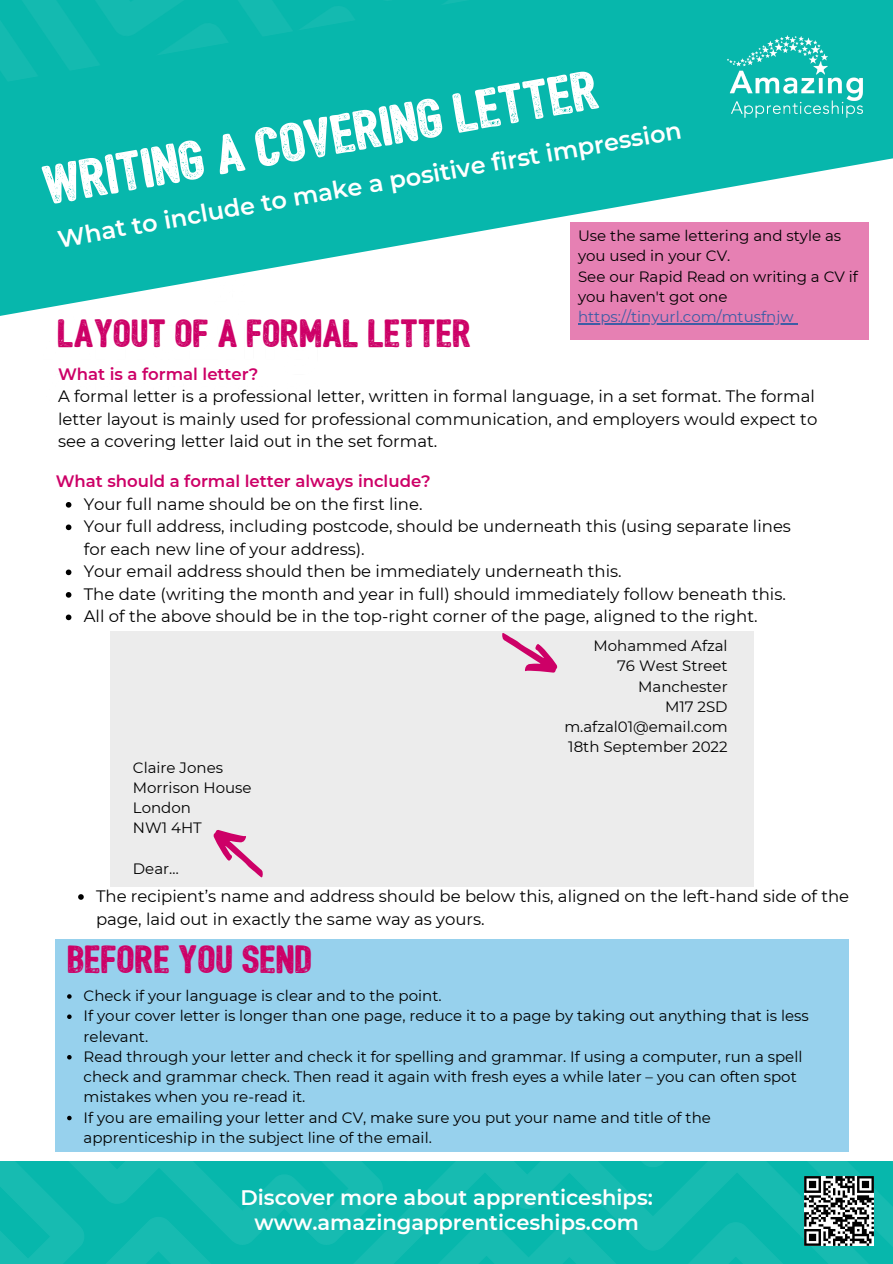
<style>
.page{position:relative;width:893px;height:1264px;background:#fff}
.page>*{position:absolute;margin:0;border:0;box-sizing:border-box;transform-origin:0 0}
.t1{font:52.95px "Bushcraft textured";color:#fff}
.t2{font:37.5px "Bushcraft textured";color:#cd0067}
.t3{font:600 24px "Montserrat";color:#fff}
.t4{font:600 21px/24.8px "Montserrat";color:#fff;text-align:center}
.t5{font:16.5px/22.5px "Montserrat";color:#000}
.t6{font:600 16.5px "Montserrat";color:#cd0067}
.t7{font:15px/20.2px "Montserrat";color:#000}
.t8{font:15px "Montserrat";color:#3d5da5}
</style>
<div class="page">
<div style="left:570px;top:222px;width:298px;height:117px;background:#e680b3"></div>
<svg style="left:0;top:88px;width:892px;height:232px;fill:#07b7ac"></svg>
<img style="left:0;top:0;width:892px;height:88px">
<div style="left:110px;top:631px;width:643px;height:255px;background:#ececec"></div>
<img style="left:715px;top:17px;width:159px;height:119px">
<img style="left:0;top:1161px;width:892px;height:102px">
<svg style="left:804px;top:1175px;width:69px;height:70px"></svg>
<svg style="left:502px;top:633px;width:56px;height:40px"></svg>
<svg style="left:213px;top:830px;width:50px;height:48px"></svg>
<svg style="left:66px;top:502px;width:5px;height:5px"></svg>
<svg style="left:66px;top:524px;width:5px;height:6px"></svg>
<svg style="left:66px;top:569px;width:5px;height:6px"></svg>
<svg style="left:66px;top:592px;width:5px;height:5px"></svg>
<svg style="left:66px;top:614px;width:5px;height:6px"></svg>
<svg style="left:78px;top:894px;width:6px;height:5px"></svg>
<div style="left:56px;top:938px;width:793px;height:213px;background:#97d1ed"></div>
<svg style="left:67px;top:994px;width:5px;height:4px"></svg>
<svg style="left:67px;top:1014px;width:5px;height:4px"></svg>
<svg style="left:67px;top:1055px;width:5px;height:4px"></svg>
<svg style="left:67px;top:1115px;width:5px;height:5px"></svg>
<hr style="left:578px;top:323px;width:215px;height:1px;background:#3d5da5">
<h3 class="t1" style="left:41px;top:166px;width:564px;rotate:-10deg">WRITING A COVERING LETTER</h3>
<p class="t3" style="left:55px;top:225px;width:634px;rotate:-10deg">What to include to make a positive first impression</p>
<h2 class="t7" style="left:578px;top:226px;width:265px">Use the same lettering and style as you used in your CV.</h2>
<p class="t7" style="left:578px;top:266px;width:281px">See our Rapid Read on writing a CV if you haven't got one</p>
<p class="t8" style="left:578px;top:307px;width:217px">https://tinyurl.com/mtusfnjw</p>
<p class="t2" style="left:58px;top:318px;width:415px">LAYOUT OF A FORMAL LETTER</p>
<p class="t6" style="left:58px;top:364px;width:202px">What is a formal letter?</p>
<p class="t5" style="left:58px;top:385px;width:760px">A formal letter is a professional letter, written in formal language, in a set format. The formal letter layout is mainly used for professional communication, and employers would expect to see a covering letter laid out in the set format.</p>
<p class="t6" style="left:56px;top:471px;width:376px">What should a formal letter always include?</p>
<p class="t5" style="left:84px;top:492px;width:340px">Your full name should be on the first line.</p>
<p class="t5" style="left:84px;top:515px;width:708px">Your full address, including postcode, should be underneath this (using separate lines for each new line of your address).</p>
<p class="t5" style="left:84px;top:560px;width:539px">Your email address should then be immediately underneath this.</p>
<p class="t5" style="left:84px;top:582px;width:703px">The date (writing the month and year in full) should immediately follow beneath this.</p>
<p class="t5" style="left:84px;top:605px;width:675px">All of the above should be in the top-right corner of the page, aligned to the right.</p>
<h5 class="t7" style="left:133px;top:757px;width:92px">Claire Jones</h5>
<p class="t7" style="left:133px;top:777px;width:120px">Morrison House</p>
<p class="t7" style="left:133px;top:797px;width:60px">London</p>
<p class="t7" style="left:133px;top:818px;width:70px">NW1 4HT</p>
<p class="t7" style="left:133px;top:858px;width:48px">Dear…</p>
<p class="t7" style="left:593px;top:635px;width:136px">Mohammed Afzal</p>
<p class="t7" style="left:617px;top:656px;width:112px">76 West Street</p>
<p class="t7" style="left:638px;top:676px;width:91px">Manchester</p>
<h2 class="t7" style="left:665px;top:696px;width:64px">M17 2SD</h2>
<p class="t7" style="left:564px;top:716px;width:165px">m.afzal01@email.com</p>
<p class="t7" style="left:568px;top:737px;width:161px">18th September 2022</p>
<p class="t5" style="left:96px;top:884px;width:754px">The recipient’s name and address should be below this, aligned on the left-hand side of the page, laid out in exactly the same way as yours.</p>
<p class="t2" style="left:68px;top:945px;width:246px">BEFORE YOU SEND</p>
<p class="t7" style="left:84px;top:985px;width:359px">Check if your language is clear and to the point.</p>
<p class="t7" style="left:84px;top:1005px;width:726px">If your cover letter is longer than one page, reduce it to a page by taking out anything that is less relevant.</p>
<p class="t7" style="left:84px;top:1046px;width:720px">Read through your letter and check it for spelling and grammar. If using a computer, run a spell check and grammar check. Then read it again with fresh eyes a while later – you can often spot mistakes when you re-read it.</p>
<p class="t7" style="left:84px;top:1106px;width:628px">If you are emailing your letter and CV, make sure you put your name and title of the apprenticeship in the subject line of the email.</p>
<p class="t4" style="left:240px;top:1184px;width:414px">Discover more about apprenticeships: www.amazingapprenticeships.com</p>
</div>
